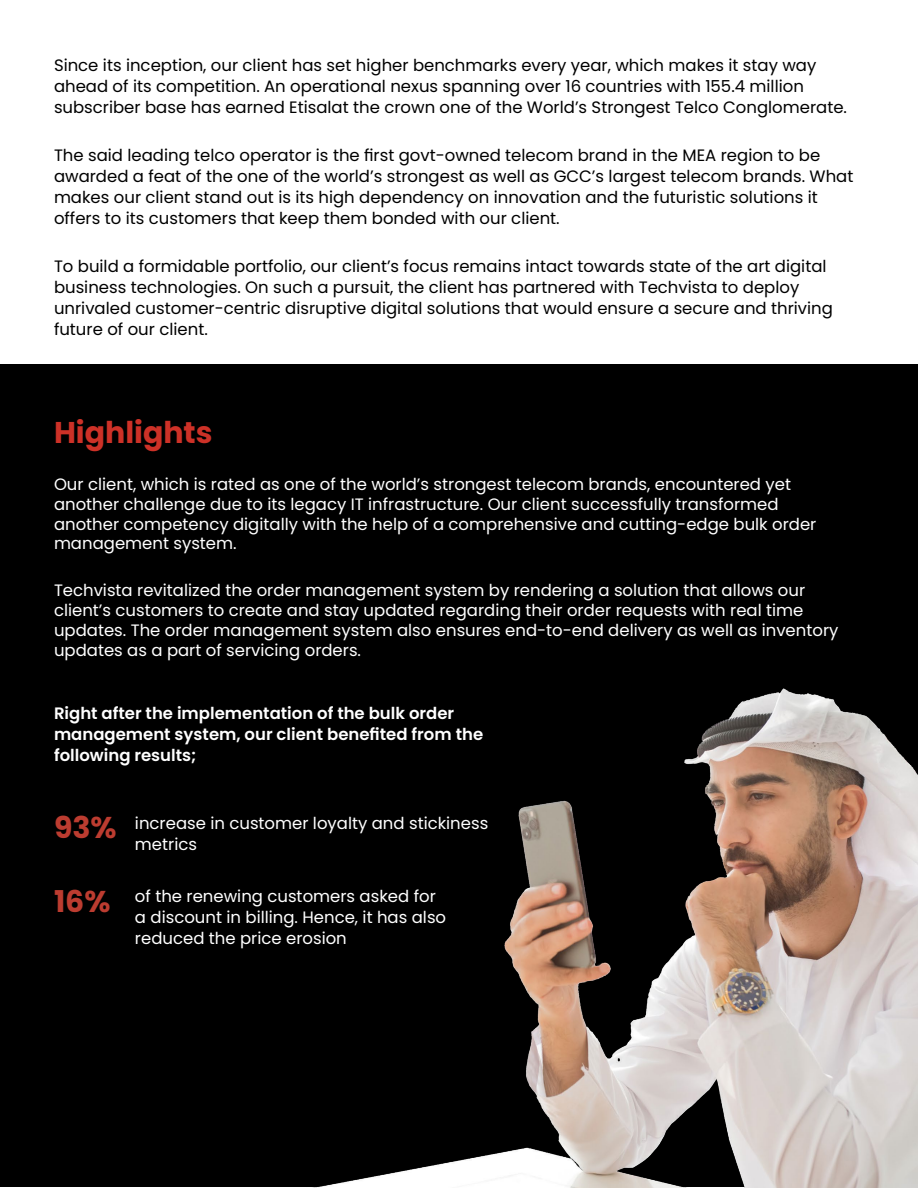
<style>
.page{position:relative;width:918px;height:1188px;background:#fff}
.page>*{position:absolute;margin:0;border:0;box-sizing:border-box;transform-origin:0 0}
.t1{font:700 30px "Poppins";color:#cd3127}
.t2{font:700 30px "Poppins";color:#bc3c30}
.t3{font:16.5px/21px "Poppins";color:#000}
.t4{font:16.5px/19.8px "Poppins";color:#fff}
.t5{font:600 16.5px/21px "Poppins";color:#fff}
</style>
<div class="page">
<div style="left:0;top:364px;width:917px;height:823px;background:#000"></div>
<img style="left:318px;top:689px;width:599px;height:498px">
<p class="t3" style="left:54px;top:55px;width:795px">Since its inception, our client has set higher benchmarks every year, which makes it stay way ahead of its competition. An operational nexus spanning over 16 countries with 155.4 million subscriber base has earned Etisalat the crown one of the World’s Strongest Telco Conglomerate.</p>
<p class="t3" style="left:54px;top:145px;width:801px">The said leading telco operator is the first govt-owned telecom brand in the MEA region to be awarded a feat of the one of the world’s strongest as well as GCC’s largest telecom brands. What makes our client stand out is its high dependency on innovation and the futuristic solutions it offers to its customers that keep them bonded with our client.</p>
<p class="t3" style="left:54px;top:256px;width:780px">To build a formidable portfolio, our client’s focus remains intact towards state of the art digital business technologies. On such a pursuit, the client has partnered with Techvista to deploy unrivaled customer-centric disruptive digital solutions that would ensure a secure and thriving future of our client.</p>
<h1 class="t1" style="left:54px;top:415px;width:160px">Highlights</h1>
<p class="t4" style="left:54px;top:474px;width:764px">Our client, which is rated as one of the world’s strongest telecom brands, encountered yet another challenge due to its legacy IT infrastructure. Our client successfully transformed another competency digitally with the help of a comprehensive and cutting-edge bulk order management system.</p>
<p class="t4" style="left:54px;top:581px;width:786px">Techvista revitalized the order management system by rendering a solution that allows our client’s customers to create and stay updated regarding their order requests with real time updates. The order management system also ensures end-to-end delivery as well as inventory updates as a part of servicing orders.</p>
<p class="t5" style="left:54px;top:703px;width:431px">Right after the implementation of the bulk order management system, our client benefited from the following results;</p>
<h1 class="t2" style="left:54px;top:810px;width:64px">93%</h1>
<h1 class="t2" style="left:54px;top:884px;width:58px">16%</h1>
<p class="t4" style="left:135px;top:813px;width:355px;line-height:21px">increase in customer loyalty and stickiness metrics</p>
<p class="t4" style="left:135px;top:886px;width:313px;line-height:21px">of the renewing customers asked for a discount in billing. Hence, it has also reduced the price erosion</p>
</div>
